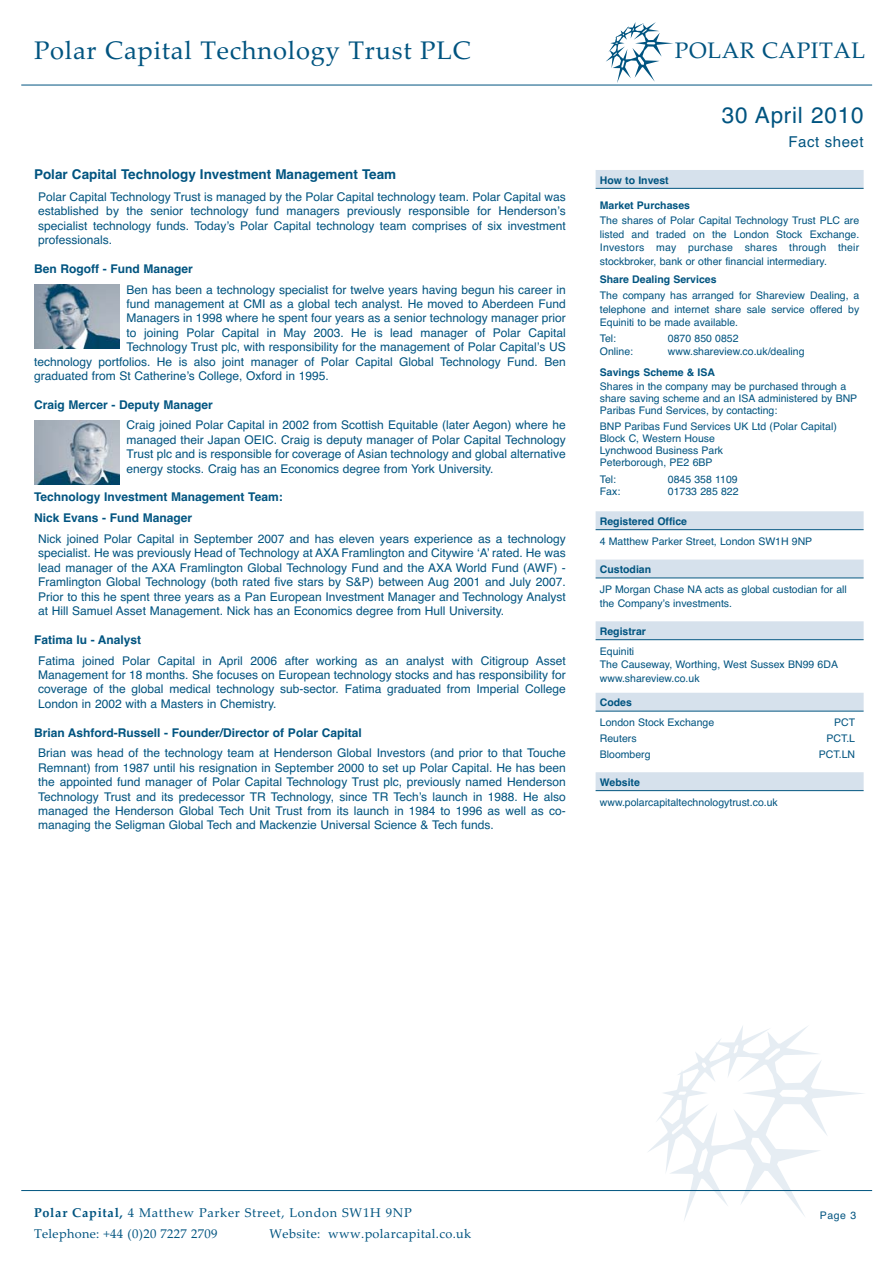
<style>
.page{position:relative;width:893px;height:1263px;background:#fff}
.page>*{position:absolute;margin:0;border:0;box-sizing:border-box;transform-origin:0 0}
.t1{font:25.5px "Palatino Linotype";letter-spacing:.03em;color:#005480}
.t2{font:22.5px "Palatino Linotype";letter-spacing:.025em;color:#005480}
.t3{font:22.5px "Helvetica";letter-spacing:.035em;color:#005480}
.t4{font:15px "Helvetica";letter-spacing:.035em;color:#005480}
.t5{font:700 13.5px "Helvetica";color:#005480}
.t6{font:12.75px/21px "Palatino Linotype";letter-spacing:.055em;color:#005480}
.t7{font:12.75px "Palatino Linotype";letter-spacing:.025em;color:#005480}
.t8{font:12px/14.4px "Helvetica";color:#005480;text-align:justify}
.t9{font:700 12px/20.9px "Helvetica";color:#005480}
.t10{font:10.5px/13.5px "Helvetica";color:#005480}
.t11{font:700 10.5px "Helvetica";color:#005480}
.s1{font-weight:700}
</style>
<div class="page">
<svg style="left:646px;top:1026px;width:219px;height:194px"></svg>
<hr style="left:21px;top:1190px;width:851px;height:1px;background:#005480">
<hr style="left:21px;top:85px;width:851px;height:1px;background:#005480">
<svg style="left:606px;top:22px;width:67px;height:61px"></svg>
<img style="left:34px;top:420px;width:85px;height:64px">
<img style="left:34px;top:285px;width:85px;height:63px">
<div style="left:595px;top:170px;width:268px;height:18px;background:#d6e1ec"></div>
<hr style="left:595px;top:188px;width:268px;height:1px;background:#005480">
<div style="left:595px;top:511px;width:268px;height:18px;background:#d6e1ec"></div>
<hr style="left:595px;top:529px;width:268px;height:1px;background:#005480">
<div style="left:595px;top:560px;width:268px;height:18px;background:#d6e1ec"></div>
<hr style="left:595px;top:578px;width:268px;height:1px;background:#005480">
<div style="left:595px;top:621px;width:268px;height:18px;background:#d6e1ec"></div>
<hr style="left:595px;top:639px;width:268px;height:1px;background:#005480">
<div style="left:595px;top:693px;width:268px;height:18px;background:#d6e1ec"></div>
<hr style="left:595px;top:711px;width:268px;height:1px;background:#005480">
<div style="left:595px;top:772px;width:268px;height:18px;background:#d6e1ec"></div>
<hr style="left:595px;top:790px;width:268px;height:1px;background:#005480">
<h1 class="t1" style="left:34px;top:40px;width:438px">Polar Capital Technology Trust PLC</h1>
<p class="t5" style="left:34px;top:170px;width:364px">Polar Capital Technology Investment Management Team</p>
<p class="t8" style="left:38px;top:190px;width:529px">Polar Capital Technology Trust is managed by the Polar Capital technology team. Polar Capital was established by the senior technology fund managers previously responsible for Henderson’s specialist technology funds. Today’s Polar Capital technology team comprises of six investment professionals.</p>
<p class="t9" style="left:34px;top:259px;width:160px">Ben Rogoff - Fund Manager</p>
<p class="t8" style="left:127px;top:283px;width:440px">Ben has been a technology specialist for twelve years having begun his career in</p>
<p class="t8" style="left:127px;top:298px;width:440px">fund management at CMI as a global tech analyst. He moved to Aberdeen Fund</p>
<p class="t8" style="left:127px;top:312px;width:440px">Managers in 1998 where he spent four years as a senior technology manager prior</p>
<p class="t8" style="left:127px;top:326px;width:440px">to joining Polar Capital in May 2003. He is lead manager of Polar Capital</p>
<p class="t8" style="left:127px;top:341px;width:440px">Technology Trust plc, with responsibility for the management of Polar Capital’s US</p>
<p class="t8" style="left:34px;top:355px;width:533px">technology portfolios. He is also joint manager of Polar Capital Global Technology Fund. Ben</p>
<p class="t8" style="left:34px;top:370px;width:296px">graduated from St Catherine’s College, Oxford in 1995.</p>
<p class="t9" style="left:34px;top:395px;width:180px">Craig Mercer - Deputy Manager</p>
<p class="t8" style="left:127px;top:419px;width:440px">Craig joined Polar Capital in 2002 from Scottish Equitable (later Aegon) where he managed their Japan OEIC. Craig is deputy manager of Polar Capital Technology Trust plc and is responsible for coverage of Asian technology and global alternative energy stocks. Craig has an Economics degree from York University.</p>
<p class="t9" style="left:34px;top:488px;width:250px">Technology Investment Management Team:<br>Nick Evans - Fund Manager</p>
<p class="t8" style="left:38px;top:533px;width:529px">Nick joined Polar Capital in September 2007 and has eleven years experience as a technology specialist. He was previously Head of Technology at AXA Framlington and Citywire ‘A’ rated. He was lead manager of the AXA Framlington Global Technology Fund and the AXA World Fund (AWF) - Framlington Global Technology (both rated five stars by S&amp;P) between Aug 2001 and July 2007.<br>Prior to this he spent three years as a Pan European Investment Manager and Technology Analyst at Hill Samuel Asset Management. Nick has an Economics degree from Hull University.</p>
<p class="t9" style="left:34px;top:630px;width:109px">Fatima Iu - Analyst</p>
<p class="t8" style="left:38px;top:654px;width:529px">Fatima joined Polar Capital in April 2006 after working as an analyst with Citigroup Asset Management for 18 months. She focuses on European technology stocks and has responsibility for coverage of the global medical technology sub-sector. Fatima graduated from Imperial College London in 2002 with a Masters in Chemistry.</p>
<p class="t9" style="left:34px;top:723px;width:329px">Brian Ashford-Russell - Founder/Director of Polar Capital</p>
<p class="t8" style="left:38px;top:747px;width:529px">Brian was head of the technology team at Henderson Global Investors (and prior to that Touche Remnant) from 1987 until his resignation in September 2000 to set up Polar Capital. He has been the appointed fund manager of Polar Capital Technology Trust plc, previously named Henderson Technology Trust and its predecessor TR Technology, since TR Tech’s launch in 1988. He also managed the Henderson Global Tech Unit Trust from its launch in 1984 to 1996 as well as co&shy;managing the Seligman Global Tech and Mackenzie Universal Science &amp; Tech funds.</p>
<h2 class="t2" style="left:675px;top:42px;width:192px">POLAR CAPITAL</h2>
<h2 class="t3" style="left:722px;top:107px;width:143px">30 April 2010</h2>
<p class="t4" style="left:788px;top:136px;width:76px">Fact sheet</p>
<p class="t11" style="left:600px;top:176px;width:70px">How to Invest</p>
<p class="t11" style="left:600px;top:201px;width:92px">Market Purchases</p>
<p class="t10" style="left:600px;top:215px;width:261px;text-align:justify">The shares of Polar Capital Technology Trust PLC are listed and traded on the London Stock Exchange.<br>Investors may purchase shares through their stockbroker, bank or other financial intermediary.</p>
<p class="t11" style="left:600px;top:276px;width:118px">Share Dealing Services</p>
<p class="t10" style="left:600px;top:290px;width:261px;text-align:justify">The company has arranged for Shareview Dealing, a telephone and internet share sale service offered by Equiniti to be made available.</p>
<p class="t10" style="left:600px;top:332px;width:18px">Tel:</p>
<p class="t10" style="left:668px;top:332px;width:72px">0870 850 0852</p>
<p class="t10" style="left:600px;top:346px;width:35px">Online:</p>
<p class="t10" style="left:668px;top:346px;width:138px">www.shareview.co.uk/dealing</p>
<p class="t11" style="left:600px;top:368px;width:117px">Savings Scheme &amp; ISA</p>
<p class="t10" style="left:600px;top:381px;width:259px;line-height:12px">Shares in the company may be purchased through a share saving scheme and an ISA administered by BNP<br>Paribas Fund Services, by contacting:</p>
<p class="t10" style="left:600px;top:422px;width:238px;line-height:12px">BNP Paribas Fund Services UK Ltd (Polar Capital)<br>Block C, Western House<br>Lynchwood Business Park<br>Peterborough, PE2 6BP</p>
<p class="t10" style="left:600px;top:473px;width:18px">Tel:</p>
<p class="t10" style="left:668px;top:473px;width:71px">0845 358 1109</p>
<p class="t10" style="left:600px;top:485px;width:22px">Fax:</p>
<p class="t10" style="left:668px;top:485px;width:72px">01733 285 822</p>
<p class="t11" style="left:600px;top:518px;width:89px">Registered Office</p>
<p class="t10" style="left:600px;top:536px;width:214px">4 Matthew Parker Street, London SW1H 9NP</p>
<p class="t11" style="left:600px;top:566px;width:53px">Custodian</p>
<p class="t10" style="left:600px;top:584px;width:248px">JP Morgan Chase NA acts as global custodian for all the Company’s investments.</p>
<p class="t11" style="left:600px;top:628px;width:48px">Registrar</p>
<p class="t10" style="left:600px;top:646px;width:240px">Equiniti<br>The Causeway, Worthing, West Sussex BN99 6DA www.shareview.co.uk</p>
<p class="t11" style="left:600px;top:699px;width:34px">Codes</p>
<p class="t10" style="left:600px;top:717px;width:116px">London Stock Exchange</p>
<p class="t10" style="left:834px;top:717px;width:22px">PCT</p>
<p class="t10" style="left:600px;top:733px;width:38px">Reuters</p>
<p class="t10" style="left:826px;top:733px;width:30px">PCT.L</p>
<p class="t10" style="left:600px;top:748px;width:52px">Bloomberg</p>
<p class="t10" style="left:818px;top:748px;width:38px">PCT.LN</p>
<p class="t11" style="left:600px;top:778px;width:42px">Website</p>
<p class="t10" style="left:600px;top:796px;width:179px">www.polarcapitaltechnologytrust.co.uk</p>
<p class="t6" style="left:34px;top:1204px;width:379px"><span class="s1">Polar Capital,</span> 4 Matthew Parker Street, London SW1H 9NP<br>Telephone: +44 (0)20 7227 2709</p>
<p class="t7" style="left:269px;top:1229px;width:203px">Website: www.polarcapital.co.uk</p>
<p class="t10" style="left:819px;top:1210px;width:38px">Page 3</p>
</div>
